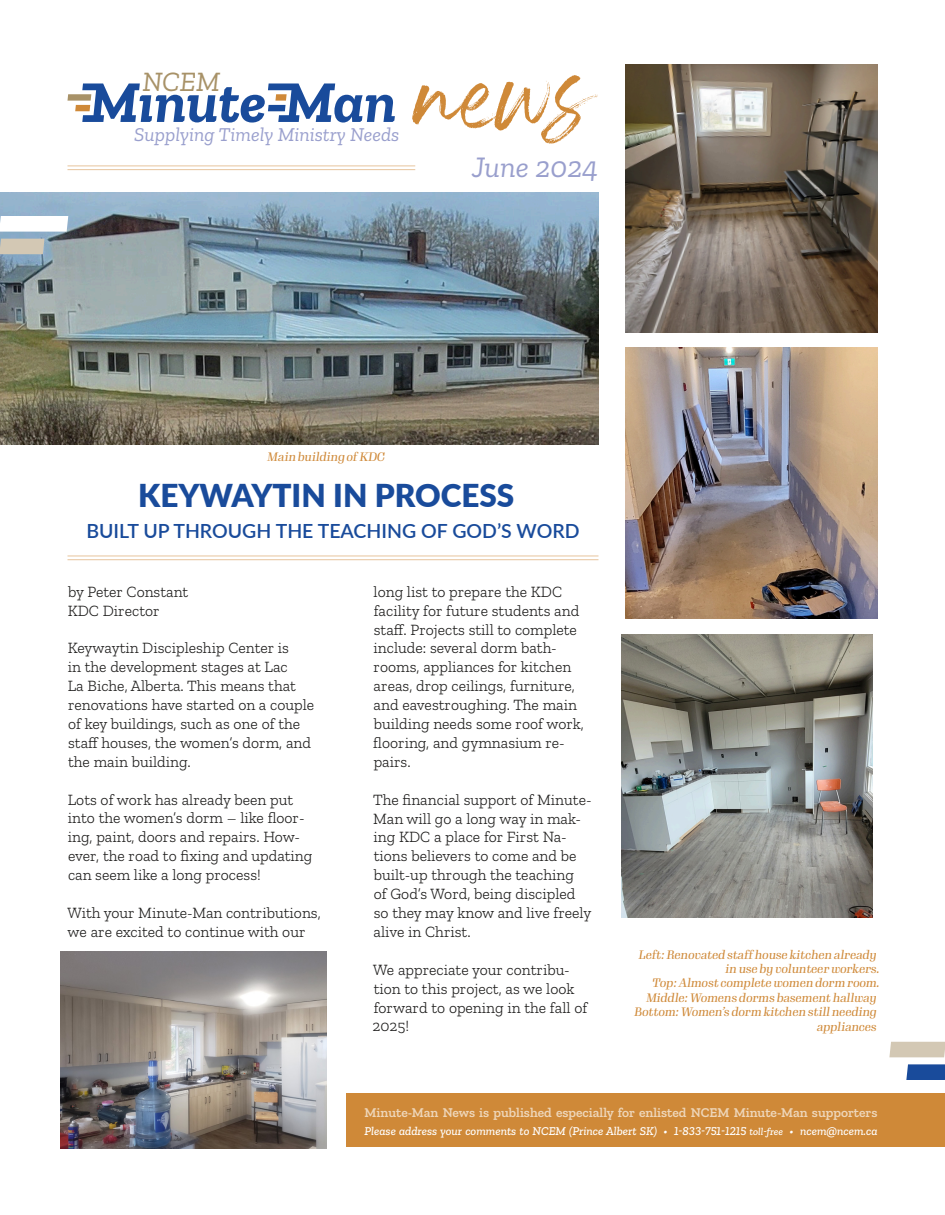
<style>
.page{position:relative;width:945px;height:1215px;background:#fff}
.page>*{position:absolute;margin:0;border:0;box-sizing:border-box;transform-origin:0 0}
.t1{font:218.4px "Housky Demo";color:#cf8938}
.MMN_Heading{font:900 31.5px "Lato";color:#194b9b}
.t2{font:italic 30px "Zilla Slab";color:#999fcd}
.t3{font:italic 28.05px "Zilla Slab";color:#a89268}
.t4{font:italic 19.65px "Zilla Slab";color:#999fcd}
.MMN_Heading-2{font:600 19.5px "Lato";color:#194b9b}
.MMN_Body_FBC{font:300 15.75px/18.9px "Zilla Slab";color:#1c1b1a}
.t5{font:600 13.5px "Zilla Slab";color:#eed6b9}
.MMN_Photo_Caption{font:italic 12px/14.4px "Gimlet Display";color:#cf8938;text-align:right}
.t6{font:italic 500 12px "Zilla Slab";color:#fff}
.s1{font-size:10.5px}
</style>
<div class="page">
<img style="left:0;top:192px;width:598px;height:253px">
<svg style="left:67px;top:83px;width:328px;height:40px"></svg>
<hr style="left:68px;top:166px;width:347px;height:1px;background:#e7c49c">
<hr style="left:68px;top:169px;width:347px;height:1px;background:#e7c49c">
<hr style="left:68px;top:556px;width:530px;height:1px;background:#e7c49c">
<hr style="left:68px;top:559px;width:530px;height:1px;background:#e7c49c">
<svg style="left:889px;top:1042px;width:56px;height:15px"></svg>
<svg style="left:906px;top:1064px;width:39px;height:16px"></svg>
<svg style="left:0;top:216px;width:68px;height:16px"></svg>
<svg style="left:0;top:239px;width:45px;height:15px"></svg>
<div style="left:346px;top:1094px;width:599px;height:54px;background:#cf8938"></div>
<img style="left:626px;top:65px;width:252px;height:267px">
<img style="left:621px;top:634px;width:252px;height:284px">
<img style="left:626px;top:348px;width:252px;height:271px">
<img style="left:61px;top:951px;width:265px;height:197px">
<p class="t3" style="left:142px;top:66px;width:79px">NCEM</p>
<p class="t4" style="left:134px;top:124px;width:266px">Supplying Timely Ministry Needs</p>
<p class="t1" style="left:415px;top:0;width:179px">news</p>
<p class="t2" style="left:472px;top:151px;width:128px">June 2024</p>
<p class="MMN_Photo_Caption" style="left:268px;top:449px;width:119px">Main building of KDC</p>
<p class="MMN_Heading" style="left:138px;top:472px;width:378px">KEYWAYTIN IN PROCESS</p>
<p class="MMN_Heading-2" style="left:86px;top:517px;width:495px">BUILT UP THROUGH THE TEACHING OF GOD’S WORD</p>
<p class="MMN_Body_FBC" style="left:68px;top:582px;width:122px">by Peter Constant</p>
<p class="MMN_Body_FBC" style="left:68px;top:601px;width:93px">KDC Director</p>
<p class="MMN_Body_FBC" style="left:68px;top:639px;width:248px">Keywaytin Discipleship Center is<br>in the development stages at Lac<br>La Biche, Alberta. This means that renovations have started on a couple of key buildings, such as one of the staff houses, the women’s dorm, and the main building.</p>
<p class="MMN_Body_FBC" style="left:68px;top:790px;width:246px">Lots of work has already been put into the women’s dorm – like floor&shy;ing, paint, doors and repairs. How&shy;ever, the road to fixing and updating can seem like a long process!</p>
<p class="MMN_Body_FBC" style="left:67px;top:903px;width:255px">With your Minute-Man contributions, we are excited to continue with our</p>
<p class="MMN_Body_FBC" style="left:373px;top:582px;width:212px">long list to prepare the KDC facility for future students and staff. Projects still to complete include: several dorm bath&shy;rooms, appliances for kitchen areas, drop ceilings, furniture, and eavestroughing. The main building needs some roof work, flooring, and gymnasium re&shy;pairs.</p>
<p class="MMN_Body_FBC" style="left:373px;top:790px;width:220px">The financial support of Minute-<br>Man will go a long way in mak&shy;ing KDC a place for First Na&shy;tions believers to come and be built-up through the teaching<br>of God’s Word, being discipled so they may know and live freely alive in Christ.</p>
<p class="MMN_Body_FBC" style="left:372px;top:960px;width:216px">We appreciate your contribu&shy;tion to this project, as we look forward to opening in the fall of<br>2025!</p>
<p class="MMN_Photo_Caption" style="left:639px;top:946px;width:242px">Left: Renovated staff house kitchen already in use by volunteer workers.<br>Top: Almost complete women dorm room.</p>
<p class="MMN_Photo_Caption" style="left:646px;top:990px;width:232px">Middle: Womens dorms basement hallway</p>
<p class="MMN_Photo_Caption" style="left:635px;top:1004px;width:244px">Bottom: Women’s dorm kitchen still needing appliances</p>
<p class="t5" style="left:364px;top:1105px;width:515px">Minute-Man News is published especially for enlisted NCEM Minute-Man supporters</p>
<p class="t6" style="left:364px;top:1124px;width:515px">Please address your comments to NCEM (Prince Albert SK) • 1-833-751-1215 <span class="s1">toll-free</span> • ncem@ncem.ca</p>
</div>
